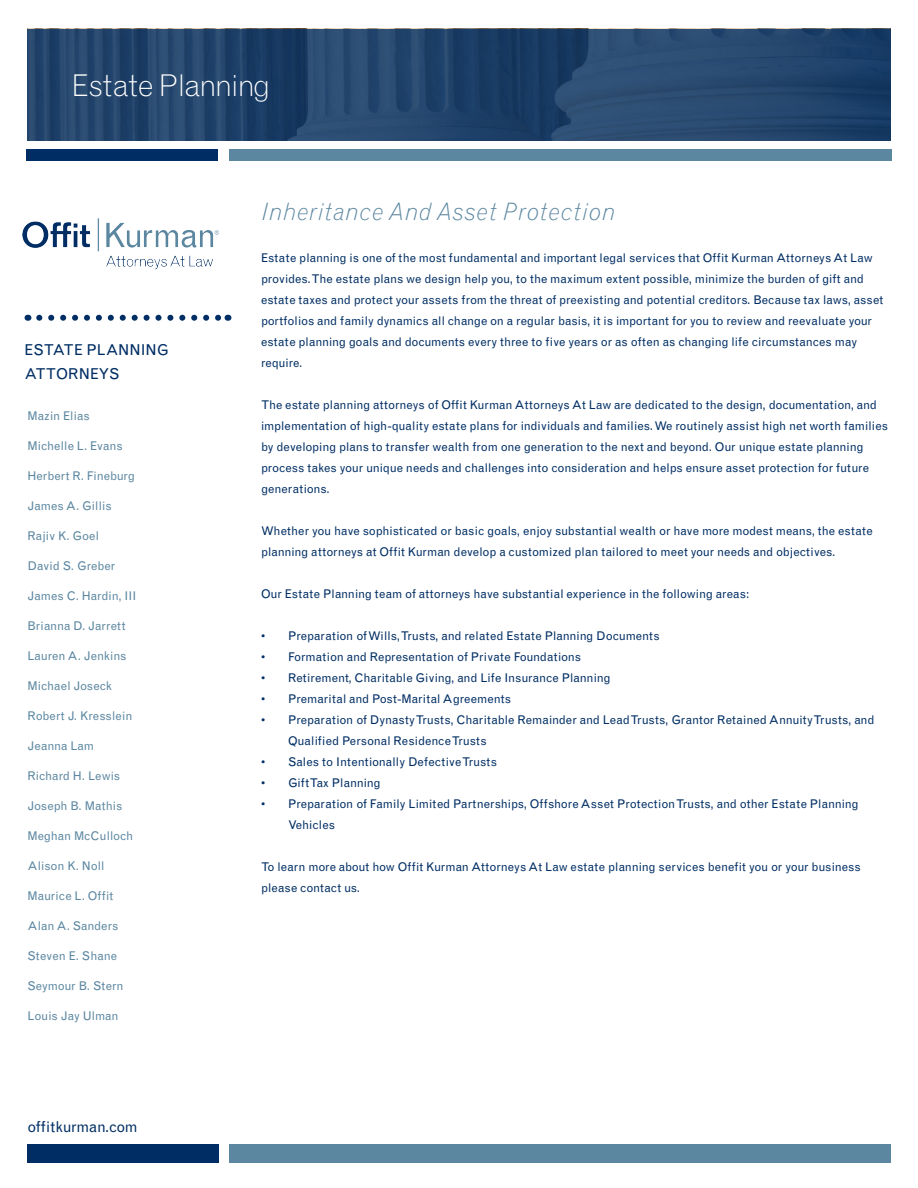
<style>
.page{position:relative;width:918px;height:1188px;background:#fff}
.page>*{position:absolute;margin:0;border:0;box-sizing:border-box;transform-origin:0 0}
.t1{font:300 30px "Grotesque";letter-spacing:-.035em;color:#fff}
.t2{font:italic 300 24px "Grotesque";letter-spacing:.02em;color:#5c87a1}
.t3{font:15px/24px "Grotesque";color:#002e64}
.t4{font:12px/21px "Grotesque";color:#002e64}
.t5{font:12px "Grotesque";color:#5c87a1}
.t6{font:12px "Grotesque";letter-spacing:.02em;color:#5c87a1}
</style>
<div class="page">
<img style="left:23px;top:218px;width:197px;height:52px">
<div style="left:26px;top:149px;width:192px;height:12px;background:#002e64"></div>
<div style="left:229px;top:149px;width:663px;height:12px;background:#5c87a1"></div>
<div style="left:27px;top:1145px;width:191px;height:18px;background:#002e64"></div>
<div style="left:229px;top:1145px;width:662px;height:18px;background:#5c87a1"></div>
<svg style="left:39px;top:315px;width:183px;height:6px"></svg>
<svg style="left:27px;top:29px;width:864px;height:112px;background:#23446b"></svg>
<p class="t1" style="left:72px;top:67px;width:200px">Estate Planning</p>
<p class="t3" style="left:24px;top:338px;width:146px">ESTATE PLANNING<br>ATTORNEYS</p>
<p class="t5" style="left:27px;top:409px;width:64px">Mazin Elias</p>
<p class="t5" style="left:27px;top:439px;width:97px">Michelle L. Evans</p>
<p class="t5" style="left:27px;top:469px;width:109px">Herbert R. Fineburg</p>
<p class="t5" style="left:27px;top:499px;width:86px">James A. Gillis</p>
<p class="t6" style="left:27px;top:529px;width:73px">Rajiv K. Goel</p>
<p class="t5" style="left:27px;top:559px;width:89px">David S. Greber</p>
<p class="t5" style="left:27px;top:589px;width:110px">James C. Hardin, III</p>
<p class="t5" style="left:27px;top:619px;width:100px">Brianna D. Jarrett</p>
<p class="t5" style="left:27px;top:649px;width:101px">Lauren A. Jenkins</p>
<p class="t5" style="left:27px;top:679px;width:86px">Michael Joseck</p>
<p class="t5" style="left:27px;top:709px;width:107px">Robert J. Kresslein</p>
<p class="t5" style="left:27px;top:739px;width:68px">Jeanna Lam</p>
<p class="t5" style="left:27px;top:769px;width:94px">Richard H. Lewis</p>
<p class="t5" style="left:27px;top:799px;width:96px">Joseph B. Mathis</p>
<p class="t5" style="left:27px;top:829px;width:107px">Meghan McCulloch</p>
<p class="t5" style="left:27px;top:859px;width:79px">Alison K. Noll</p>
<p class="t5" style="left:27px;top:889px;width:87px">Maurice L. Offit</p>
<p class="t5" style="left:27px;top:919px;width:93px">Alan A. Sanders</p>
<p class="t5" style="left:27px;top:949px;width:91px">Steven E. Shane</p>
<p class="t5" style="left:27px;top:979px;width:98px">Seymour B. Stern</p>
<p class="t5" style="left:27px;top:1009px;width:93px">Louis Jay Ulman</p>
<p class="t3" style="left:27px;top:1115px;width:112px">offitkurman.com</p>
<p class="t2" style="left:261px;top:197px;width:357px">Inheritance And Asset Protection</p>
<p class="t4" style="left:261px;top:248px;width:624px">Estate planning is one of the most fundamental and important legal services that Offit Kurman Attorneys At Law provides. The estate plans we design help you, to the maximum extent possible, minimize the burden of gift and estate taxes and protect your assets from the threat of preexisting and potential creditors. Because tax laws, asset portfolios and family dynamics all change on a regular basis, it is important for you to review and reevaluate your estate planning goals and documents every three to five years or as often as changing life circumstances may require.</p>
<p class="t4" style="left:261px;top:395px;width:629px">The estate planning attorneys of Offit Kurman Attorneys At Law are dedicated to the design, documentation, and implementation of high-quality estate plans for individuals and families. We routinely assist high net worth families by developing plans to transfer wealth from one generation to the next and beyond. Our unique estate planning process takes your unique needs and challenges into consideration and helps ensure asset protection for future generations.</p>
<p class="t4" style="left:261px;top:521px;width:613px">Whether you have sophisticated or basic goals, enjoy substantial wealth or have more modest means, the estate planning attorneys at Offit Kurman develop a customized plan tailored to meet your needs and objectives.</p>
<p class="t4" style="left:261px;top:584px;width:490px">Our Estate Planning team of attorneys have substantial experience in the following areas:</p>
<p class="t4" style="left:261px;top:626px;width:400px">• Preparation of Wills, Trusts, and related Estate Planning Documents</p>
<p class="t4" style="left:261px;top:647px;width:322px">• Formation and Representation of Private Foundations</p>
<p class="t4" style="left:261px;top:668px;width:351px">• Retirement, Charitable Giving, and Life Insurance Planning</p>
<p class="t4" style="left:261px;top:689px;width:252px">• Premarital and Post-Marital Agreements</p>
<p class="t4" style="left:288px;top:710px;width:588px;text-indent:-27px">• Preparation of Dynasty Trusts, Charitable Remainder and Lead Trusts, Grantor Retained Annuity Trusts, and<br>Qualified Personal Residence Trusts</p>
<p class="t4" style="left:261px;top:752px;width:238px">• Sales to Intentionally Defective Trusts</p>
<p class="t4" style="left:261px;top:773px;width:121px">• Gift Tax Planning</p>
<p class="t4" style="left:288px;top:794px;width:572px;text-indent:-27px">• Preparation of Family Limited Partnerships, Offshore Asset Protection Trusts, and other Estate Planning<br>Vehicles</p>
<p class="t4" style="left:261px;top:857px;width:601px">To learn more about how Offit Kurman Attorneys At Law estate planning services benefit you or your business please contact us.</p>
</div>
